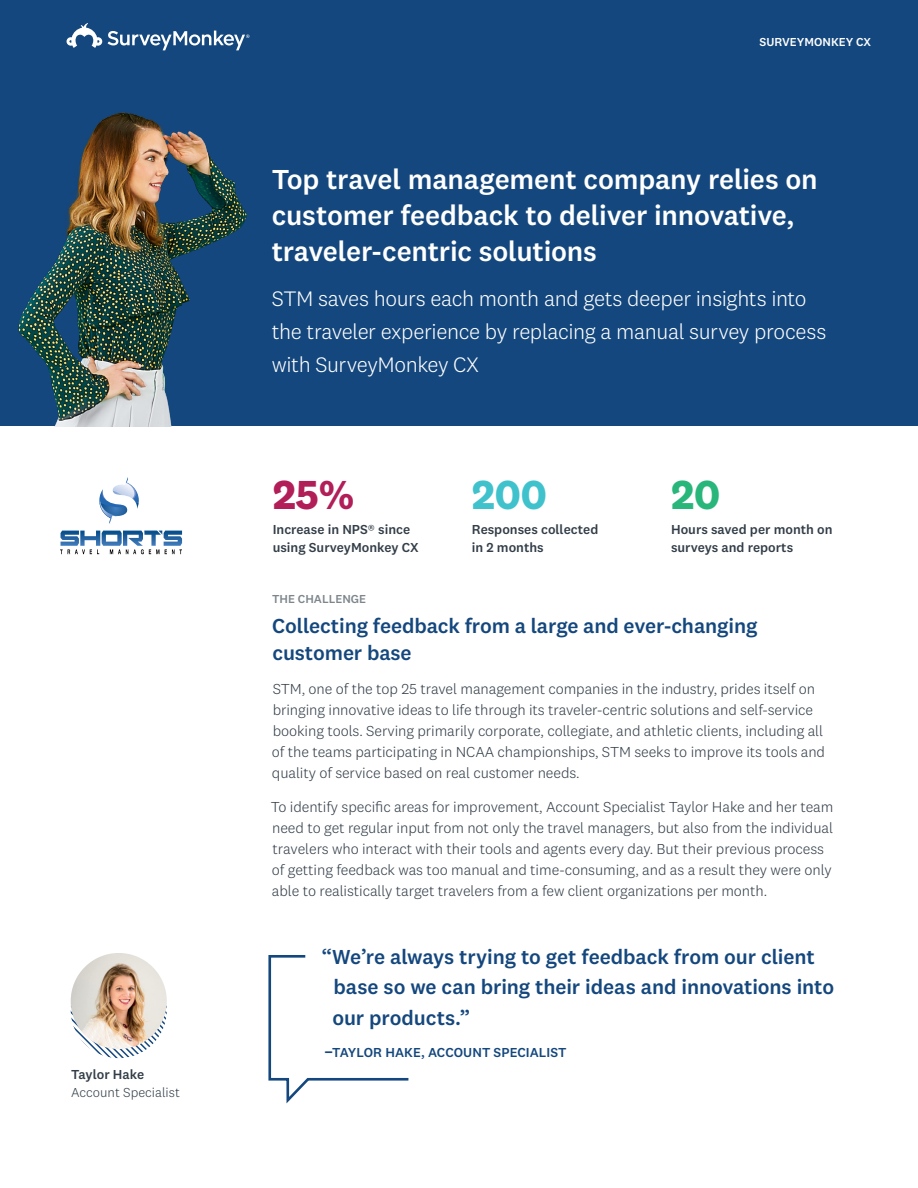
<style>
.page{position:relative;width:918px;height:1188px;background:#fff}
.page>*{position:absolute;margin:0;border:0;box-sizing:border-box;transform-origin:0 0}
.t1{font:700 42px "National 2";color:#b11e58}
.t2{font:700 42px "National 2";color:#40c2cc}
.t3{font:700 42px "National 2";color:#28b67a}
.t4{font:500 28.5px/36px "National 2";letter-spacing:-.01em;color:#fff}
.t5{font:300 21.75px/33px "National 2";letter-spacing:-.02em;color:#fff}
.t6{font:500 21px/30px "National 2";letter-spacing:-.005em;color:#14477d}
.t7{font:300 15px/21px "National 2";letter-spacing:-.005em;color:#333e48}
.t8{font:500 13.5px/18px "National 2";color:#333e48}
.t9{font:500 13.5px "National 2";letter-spacing:.005em;color:#14477d}
.t10{font:300 13.5px "National 2";color:#333e48}
.t11{font:500 12px "National 2";color:#fff}
.t12{font:500 12px "National 2";color:#7e868c}
.s1{font-size:18px}
</style>
<div class="page">
<div style="left:0;top:0;width:918px;height:426px;background:#14477d"></div>
<svg style="left:108px;top:31px;width:141px;height:19px"></svg>
<svg style="left:67px;top:23px;width:35px;height:25px"></svg>
<img style="left:18px;top:112px;width:229px;height:314px">
<svg style="left:71px;top:963px;width:96px;height:95px"></svg>
<img style="left:71px;top:953px;width:96px;height:96px;border-radius:48px">
<svg style="left:268px;top:955px;width:141px;height:149px"></svg>
<svg style="left:60px;top:477px;width:122px;height:77px"></svg>
<p class="t8" style="left:71px;top:1065px;width:75px">Taylor Hake</p>
<p class="t10" style="left:71px;top:1084px;width:110px">Account Specialist</p>
<p class="t11" style="left:760px;top:35px;width:113px">SURVEYMONKEY CX</p>
<h2 class="t4" style="left:272px;top:161px;width:548px">Top travel management company relies on customer feedback to deliver innovative, traveler-centric solutions</h2>
<h3 class="t5" style="left:272px;top:282px;width:556px">STM saves hours each month and gets deeper insights into the traveler experience by replacing a manual survey process with SurveyMonkey CX</h3>
<h1 class="t1" style="left:273px;top:469px;width:83px">25%</h1>
<p class="t8" style="left:273px;top:520px;width:148px">Increase in NPS® since using SurveyMonkey CX</p>
<p class="t12" style="left:272px;top:592px;width:96px">THE CHALLENGE</p>
<h1 class="t2" style="left:472px;top:469px;width:77px">200</h1>
<p class="t8" style="left:472px;top:520px;width:128px">Responses collected in 2 months</p>
<h1 class="t3" style="left:671px;top:469px;width:51px">20</h1>
<p class="t8" style="left:671px;top:520px;width:163px">Hours saved per month on surveys and reports</p>
<h3 class="t6" style="left:272px;top:612px;width:487px;line-height:27px">Collecting feedback from a large and ever-changing customer base</h3>
<p class="t7" style="left:272px;top:678px;width:555px">STM, one of the top 25 travel management companies in the industry, prides itself on bringing innovative ideas to life through its traveler-centric solutions and self-service booking tools. Serving primarily corporate, collegiate, and athletic clients, including all of the teams participating in NCAA championships, STM seeks to improve its tools and quality of service based on real customer needs.</p>
<p class="t7" style="left:271px;top:797px;width:564px">To identify specific areas for improvement, Account Specialist Taylor Hake and her team need to get regular input from not only the travel managers, but also from the individual travelers who interact with their tools and agents every day. But their previous process of getting feedback was too manual and time-consuming, and as a result they were only able to realistically target travelers from a few client organizations per month.</p>
<h3 class="t6" style="left:332px;top:942px;width:503px;text-indent:-11px">“We’re always trying to get feedback from our client base so we can bring their ideas and innovations into our products.”</h3>
<p class="t9" style="left:324px;top:1045px;width:244px"><span class="s1">–</span>TAYLOR HAKE, ACCOUNT SPECIALIST</p>
</div>
